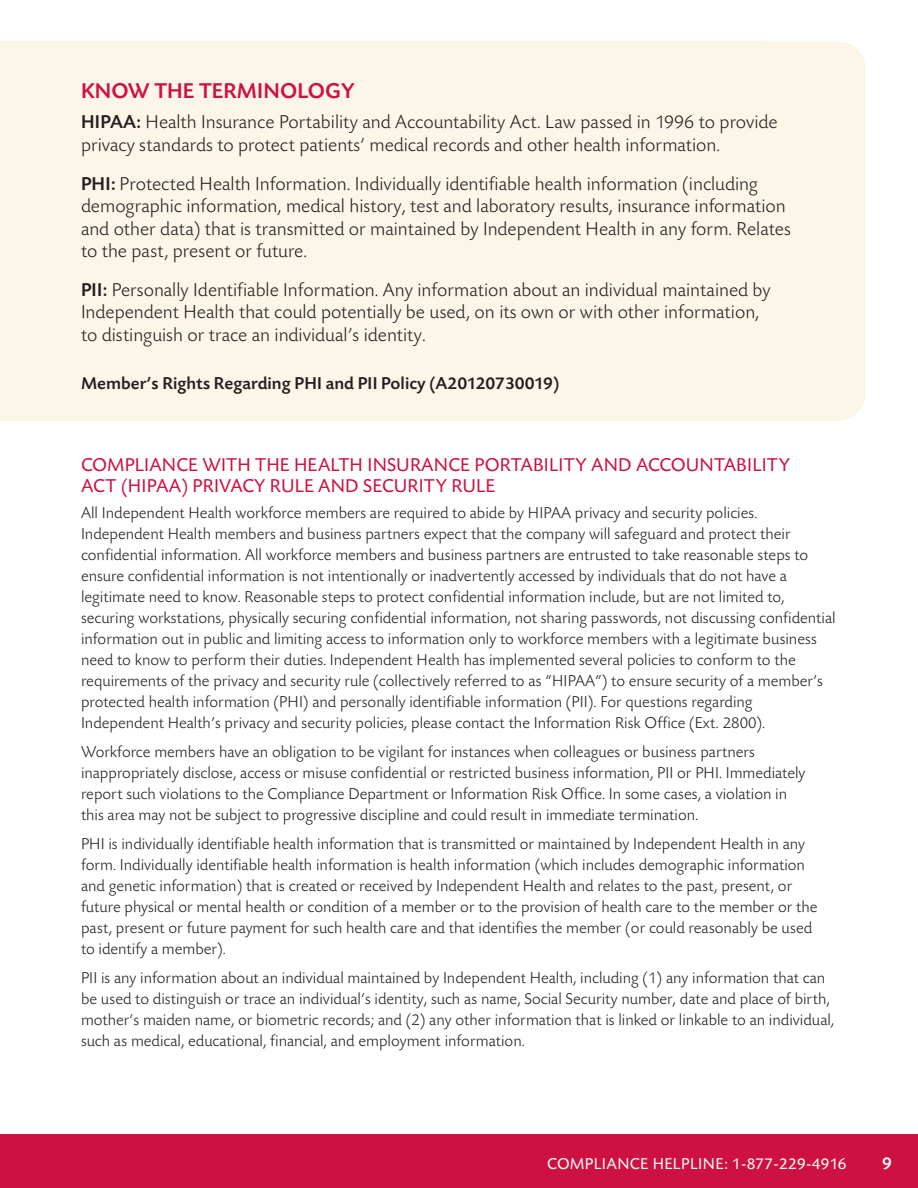
<style>
.page{position:relative;width:918px;height:1188px;background:#fff}
.page>*{position:absolute;margin:0;border:0;box-sizing:border-box;transform-origin:0 0}
.t1{font:500 22.5px "Today BEF";color:#cd1141}
.t2{font:300 19.5px/22.5px "Today BEF";color:#231f20}
.t3{font:19.5px/21px "Today BEF";letter-spacing:.005em;color:#cd1141}
.t4{font:500 18px "Today BEF";color:#231f20}
.t5{font:500 18px "Today BEF";color:#fff}
.t6{font:300 16.5px/21px "Today BEF";color:#231f20}
.t7{font:16.5px "Today BEF";letter-spacing:.02em;color:#fff}
.s1{font-weight:500}
</style>
<div class="page">
<div style="left:0;top:1134px;width:918px;height:54px;background:#cd1141"></div>
<div style="left:0;top:41px;width:865px;height:380px;background:#fbf6e7;border-radius:27px"></div>
<p class="t1" style="left:81px;top:82px;width:275px">KNOW THE TERMINOLOGY</p>
<p class="t2" style="left:81px;top:113px;width:698px"><span class="s1">HIPAA:</span> Health Insurance Portability and Accountability Act. Law passed in 1996 to provide privacy standards to protect patients’ medical records and other health information.</p>
<p class="t2" style="left:81px;top:174px;width:712px"><span class="s1">PHI:</span> Protected Health Information. Individually identifiable health information (including demographic information, medical history, test and laboratory results, insurance information and other data) that is transmitted or maintained by Independent Health in any form. Relates to the past, present or future.</p>
<p class="t2" style="left:81px;top:281px;width:691px"><span class="s1">PII:</span> Personally Identifiable Information. Any information about an individual maintained by<br>Independent Health that could potentially be used, on its own or with other information, to distinguish or trace an individual’s identity.</p>
<p class="t4" style="left:81px;top:376px;width:480px">Member’s Rights Regarding PHI and PII Policy (A20120730019)</p>
<p class="t3" style="left:81px;top:456px;width:711px">COMPLIANCE WITH THE HEALTH INSURANCE PORTABILITY AND ACCOUNTABILITY<br>ACT (HIPAA) PRIVACY RULE AND SECURITY RULE</p>
<p class="t6" style="left:81px;top:504px;width:756px">All Independent Health workforce members are required to abide by HIPAA privacy and security policies.<br>Independent Health members and business partners expect that the company will safeguard and protect their confidential information. All workforce members and business partners are entrusted to take reasonable steps to ensure confidential information is not intentionally or inadvertently accessed by individuals that do not have a legitimate need to know. Reasonable steps to protect confidential information include, but are not limited to, securing workstations, physically securing confidential information, not sharing passwords, not discussing confidential information out in public and limiting access to information only to workforce members with a legitimate business need to know to perform their duties. Independent Health has implemented several policies to conform to the requirements of the privacy and security rule (collectively referred to as “HIPAA”) to ensure security of a member’s protected health information (PHI) and personally identifiable information (PII). For questions regarding Independent Health’s privacy and security policies, please contact the Information Risk Office (Ext. 2800).</p>
<p class="t6" style="left:81px;top:743px;width:726px">Workforce members have an obligation to be vigilant for instances when colleagues or business partners inappropriately disclose, access or misuse confidential or restricted business information, PII or PHI. Immediately report such violations to the Compliance Department or Information Risk Office. In some cases, a violation in this area may not be subject to progressive discipline and could result in immediate termination.</p>
<p class="t6" style="left:81px;top:835px;width:738px">PHI is individually identifiable health information that is transmitted or maintained by Independent Health in any form. Individually identifiable health information is health information (which includes demographic information and genetic information) that is created or received by Independent Health and relates to the past, present, or future physical or mental health or condition of a member or to the provision of health care to the member or the past, present or future payment for such health care and that identifies the member (or could reasonably be used to identify a member).</p>
<p class="t6" style="left:81px;top:970px;width:755px">PII is any information about an individual maintained by Independent Health, including (1) any information that can be used to distinguish or trace an individual‘s identity, such as name, Social Security number, date and place of birth, mother‘s maiden name, or biometric records; and (2) any other information that is linked or linkable to an individual, such as medical, educational, financial, and employment information.</p>
<p class="t7" style="left:547px;top:1158px;width:301px">COMPLIANCE HELPLINE: 1-877-229-4916</p>
<p class="t5" style="left:882px;top:1157px;width:11px">9</p>
</div>
